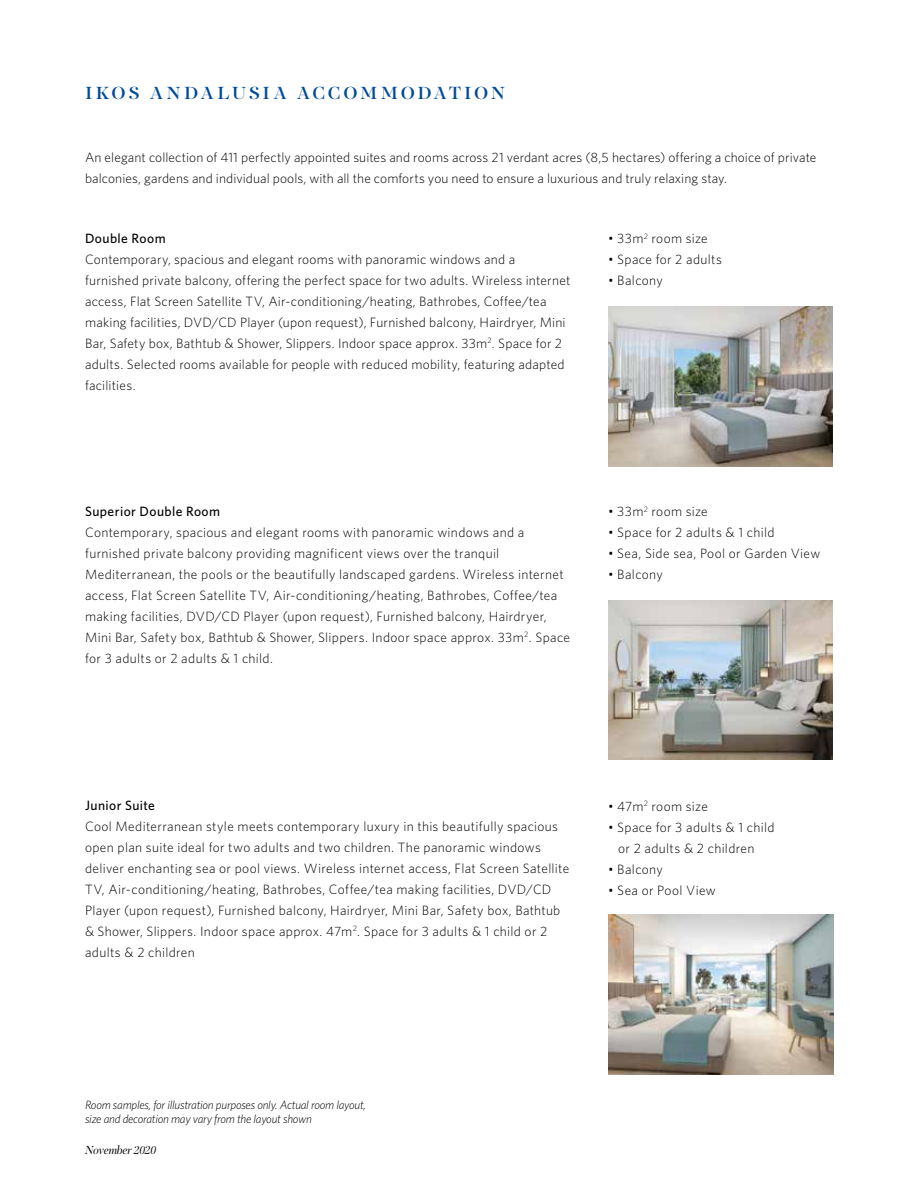
<style>
.page{position:relative;width:918px;height:1188px;background:#fff}
.page>*{position:absolute;margin:0;border:0;box-sizing:border-box;transform-origin:0 0}
.t1{font:500 18px "PF Regal Display Pro";letter-spacing:.145em;color:#004a98}
.t2{font:300 13.5px/21px "Whitney";letter-spacing:.02em;color:#000}
.t3{font:500 13.5px "Whitney";letter-spacing:.03em;color:#000}
.t4{font:italic 300 12px/14.4px "Whitney";letter-spacing:-.02em;color:#000}
.t5{font:italic 12px "PF Regal Display Pro";letter-spacing:-.02em;color:#000}
</style>
<div class="page">
<img style="left:608px;top:306px;width:225px;height:161px">
<img style="left:608px;top:601px;width:225px;height:159px">
<img style="left:608px;top:914px;width:225px;height:161px">
<h1 class="t1" style="left:85px;top:82px;width:422px">IKOS ANDALUSIA ACCOMMODATION</h1>
<p class="t2" style="left:85px;top:146px;width:733px">An elegant collection of 411 perfectly appointed suites and rooms across 21 verdant acres (8,5 hectares) offering a choice of private balconies, gardens and individual pools, with all the comforts you need to ensure a luxurious and truly relaxing stay.</p>
<p class="t3" style="left:85px;top:229px;width:82px">Double Room</p>
<p class="t2" style="left:85px;top:248px;width:487px">Contemporary, spacious and elegant rooms with panoramic windows and a furnished private balcony, offering the perfect space for two adults. Wireless internet access, Flat Screen Satellite TV, Air-conditioning/heating, Bathrobes, Coffee/tea making facilities, DVD/CD Player (upon request), Furnished balcony, Hairdryer, Mini Bar, Safety box, Βathtub &amp; Shower, Slippers. Indoor space approx. 33m<sup>2</sup>. Space for 2 adults. Selected rooms available for people with reduced mobility, featuring adapted facilities.</p>
<p class="t2" style="left:608px;top:227px;width:101px">• 33m<sup>2</sup> room size</p>
<p class="t2" style="left:608px;top:248px;width:115px">• Space for 2 adults</p>
<p class="t2" style="left:608px;top:269px;width:56px">• Balcony</p>
<p class="t3" style="left:85px;top:502px;width:137px">Superior Double Room</p>
<p class="t2" style="left:85px;top:521px;width:487px">Contemporary, spacious and elegant rooms with panoramic windows and a furnished private balcony providing magnificent views over the tranquil Mediterranean, the pools or the beautifully landscaped gardens. Wireless internet access, Flat Screen Satellite TV, Air-conditioning/heating, Bathrobes, Coffee/tea making facilities, DVD/CD Player (upon request), Furnished balcony, Hairdryer, Mini Bar, Safety box, Βathtub &amp; Shower, Slippers. Indoor space approx. 33m<sup>2</sup>. Space for 3 adults or 2 adults &amp; 1 child.</p>
<p class="t2" style="left:608px;top:500px;width:101px">• 33m<sup>2</sup> room size</p>
<p class="t2" style="left:608px;top:521px;width:168px">• Space for 2 adults &amp; 1 child</p>
<p class="t2" style="left:608px;top:542px;width:214px">• Sea, Side sea, Pool or Garden View</p>
<p class="t2" style="left:608px;top:563px;width:56px">• Balcony</p>
<p class="t3" style="left:85px;top:796px;width:71px">Junior Suite</p>
<p class="t2" style="left:85px;top:815px;width:486px">Cool Mediterranean style meets contemporary luxury in this beautifully spacious open plan suite ideal for two adults and two children. The panoramic windows deliver enchanting sea or pool views. Wireless internet access, Flat Screen Satellite TV, Air-conditioning/heating, Bathrobes, Coffee/tea making facilities, DVD/CD Player (upon request), Furnished balcony, Hairdryer, Mini Bar, Safety box, Βathtub &amp; Shower, Slippers. Indoor space approx. 47m<sup>2</sup>. Space for 3 adults &amp; 1 child or 2 adults &amp; 2 children</p>
<p class="t2" style="left:608px;top:795px;width:101px">• 47m<sup>2</sup> room size</p>
<p class="t2" style="left:618px;top:816px;width:158px;text-indent:-10px">• Space for 3 adults &amp; 1 child or 2 adults &amp; 2 children</p>
<p class="t2" style="left:608px;top:858px;width:56px">• Balcony</p>
<p class="t2" style="left:608px;top:879px;width:109px">• Sea or Pool View</p>
<p class="t4" style="left:85px;top:1097px;width:282px">Room samples, for illustration purposes only. Actual room layout, size and decoration may vary from the layout shown</p>
<p class="t5" style="left:85px;top:1144px;width:73px">November 2020</p>
</div>
